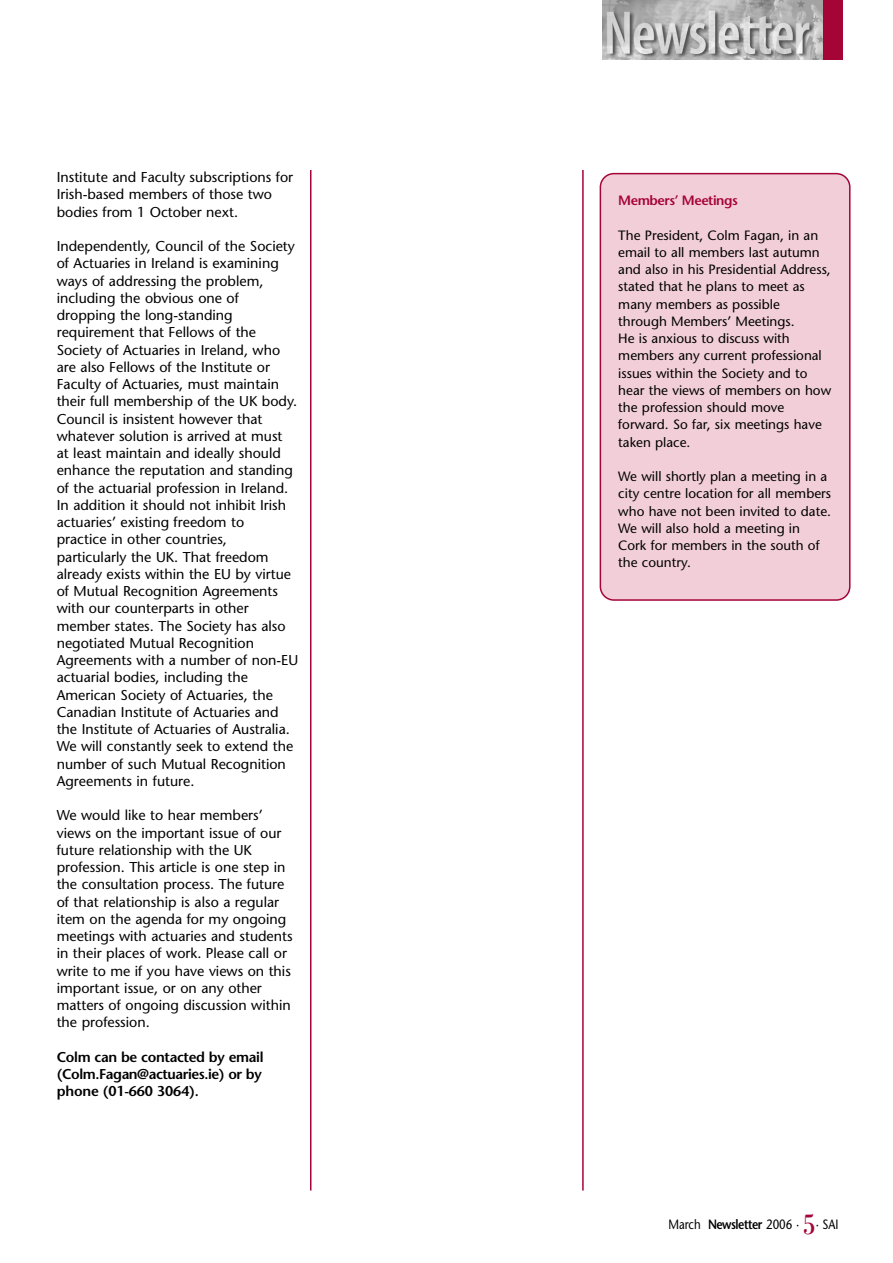
<style>
.page{position:relative;width:893px;height:1263px;background:#fff}
.page>*{position:absolute;margin:0;border:0;box-sizing:border-box;transform-origin:0 0}
.t1{font:30px "Bodoni";color:#a50437;scale:.85 1}
.t2{font:14.25px/17.2px "Stone Sans";color:#000}
.t3{font:600 14.25px/17.2px "Stone Sans";letter-spacing:-.025em;color:#000}
.t4{font:13.5px/17.2px "Stone Sans";color:#000}
.t5{font:13.5px "Stone Sans";color:#000;scale:.85 1}
.t6{font:600 13.5px "Stone Sans";letter-spacing:-.035em;color:#a50437}
.s1{font-weight:600}
</style>
<div class="page">
<hr style="left:310px;top:157px;width:1px;height:1034px;background:#a50437">
<hr style="left:582px;top:157px;width:2px;height:1034px;background:#a50437">
<img style="left:602px;top:0;width:221px;height:60px">
<div style="left:823px;top:0;width:19px;height:60px;background:#a50437"></div>
<div style="left:53px;top:106px;width:793px;height:64px;background:#fff"></div>
<div style="left:600px;top:173px;width:250px;height:428px;background:#f2cfd8"></div>
<p class="t2" style="left:57px;top:170px;width:238px">Institute and Faculty subscriptions for<br>Irish-based members of those two bodies from 1 October next.</p>
<p class="t2" style="left:57px;top:239px;width:243px">Independently, Council of the Society of Actuaries in Ireland is examining ways of addressing the problem, including the obvious one of dropping the long-standing requirement that Fellows of the Society of Actuaries in Ireland, who are also Fellows of the Institute or Faculty of Actuaries, must maintain their full membership of the UK body.<br>Council is insistent however that whatever solution is arrived at must<br>at least maintain and ideally should enhance the reputation and standing of the actuarial profession in Ireland.<br>In addition it should not inhibit Irish actuaries’ existing freedom to<br>practice in other countries, particularly the UK. That freedom already exists within the EU by virtue of Mutual Recognition Agreements with our counterparts in other member states. The Society has also negotiated Mutual Recognition Agreements with a number of non-EU actuarial bodies, including the American Society of Actuaries, the Canadian Institute of Actuaries and the Institute of Actuaries of Australia.<br>We will constantly seek to extend the number of such Mutual Recognition Agreements in future.</p>
<p class="t2" style="left:57px;top:808px;width:237px">We would like to hear members’ views on the important issue of our future relationship with the UK profession. This article is one step in the consultation process. The future of that relationship is also a regular item on the agenda for my ongoing meetings with actuaries and students in their places of work. Please call or write to me if you have views on this important issue, or on any other matters of ongoing discussion within the profession.</p>
<p class="t3" style="left:57px;top:1050px;width:208px">Colm can be contacted by email (Colm.Fagan@actuaries.ie) or by phone (01-660 3064).</p>
<p class="t6" style="left:618px;top:195px;width:121px">Members’ Meetings</p>
<p class="t4" style="left:618px;top:228px;width:214px">The President, Colm Fagan, in an email to all members last autumn and also in his Presidential Address, stated that he plans to meet as many members as possible through Members’ Meetings.<br>He is anxious to discuss with members any current professional issues within the Society and to hear the views of members on how the profession should move forward. So far, six meetings have taken place.</p>
<p class="t4" style="left:618px;top:469px;width:214px">We will shortly plan a meeting in a city centre location for all members who have not been invited to date.<br>We will also hold a meeting in<br>Cork for members in the south of the country.</p>
<p class="t5" style="left:668px;top:1219px;width:156px">March <span class="s1">Newsletter</span> 2006 ·</p>
<h1 class="t1" style="left:803px;top:1213px;width:16px">5</h1>
<p class="t5" style="left:816px;top:1219px;width:28px">· SAI</p>
</div>
